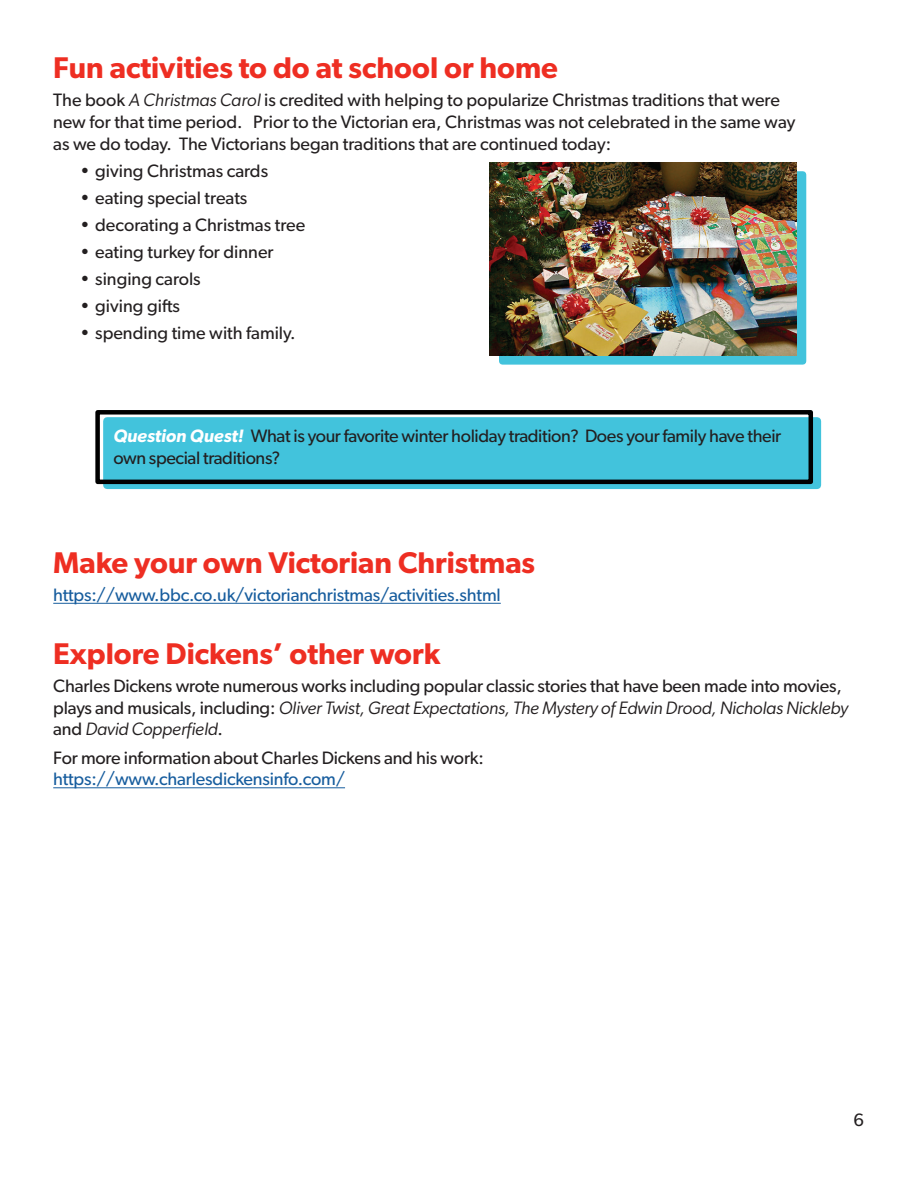
<style>
.page{position:relative;width:918px;height:1188px;background:#fff}
.page>*{position:absolute;margin:0;border:0;box-sizing:border-box;transform-origin:0 0}
.t1{font:600 30px "Gibson";color:#ee2e22}
.t2{font:18px/21.6px "Gibson";color:#231f20}
.t3{font:18px/21.6px "Gibson";letter-spacing:-.02em;color:#231f20}
.t4{font:18px "Gibson";letter-spacing:-.01em;color:#175d9e}
.s1{font-style:italic}
.s2{font-weight:600;font-style:italic;color:#fff}
</style>
<div class="page">
<hr style="left:53px;top:603px;width:448px;height:1px;background:#175d9e">
<hr style="left:53px;top:788px;width:292px;height:1px;background:#175d9e">
<div style="left:103px;top:417px;width:718px;height:72px;background:#42c3dc;border:8px solid #42c3dc"></div>
<div style="left:95px;top:410px;width:718px;height:74px;border:4px solid #000"></div>
<div style="left:499px;top:171px;width:307px;height:194px;background:linear-gradient(to bottom,#42c3dc,#42c3dc);border:7px solid #42c3dc"></div>
<img style="left:489px;top:162px;width:307px;height:194px">
<h1 class="t1" style="left:53px;top:50px;width:506px">Fun activities to do at school or home</h1>
<p class="t2" style="left:53px;top:89px;width:744px">The book <span class="s1">A Christmas Carol</span> is credited with helping to popularize Christmas traditions that were new for that time period. Prior to the Victorian era, Christmas was not celebrated in the same way as we do today. The Victorians began traditions that are continued today:</p>
<p class="t2" style="left:80px;top:159px;width:189px">• giving Christmas cards</p>
<p class="t2" style="left:80px;top:186px;width:169px">• eating special treats</p>
<p class="t2" style="left:80px;top:213px;width:227px">• decorating a Christmas tree</p>
<p class="t2" style="left:80px;top:240px;width:195px">• eating turkey for dinner</p>
<p class="t2" style="left:80px;top:267px;width:122px">• singing carols</p>
<p class="t2" style="left:80px;top:294px;width:101px">• giving gifts</p>
<p class="t2" style="left:80px;top:321px;width:217px">• spending time with family.</p>
<p class="t3" style="left:113px;top:425px;width:669px"><span class="s2">Question Quest!</span> What is your favorite winter holiday tradition? Does your family have their own special traditions?</p>
<h1 class="t1" style="left:53px;top:544px;width:483px">Make your own Victorian Christmas</h1>
<p class="t4" style="left:53px;top:584px;width:449px">https://www.bbc.co.uk/victorianchristmas/activities.shtml</p>
<h1 class="t1" style="left:53px;top:636px;width:389px">Explore Dickens’ other work</h1>
<p class="t2" style="left:53px;top:675px;width:796px">Charles Dickens wrote numerous works including popular classic stories that have been made into movies, plays and musicals, including: <span class="s1">Oliver Twist, Great Expectations, The Mystery of Edwin Drood, Nicholas Nickleby </span>and <span class="s1">David Copperfield</span>.</p>
<p class="t2" style="left:53px;top:747px;width:432px">For more information about Charles Dickens and his work:</p>
<p class="t4" style="left:53px;top:768px;width:293px">https://www.charlesdickensinfo.com/</p>
<p class="t2" style="left:853px;top:1108px;width:12px">6</p>
</div>
